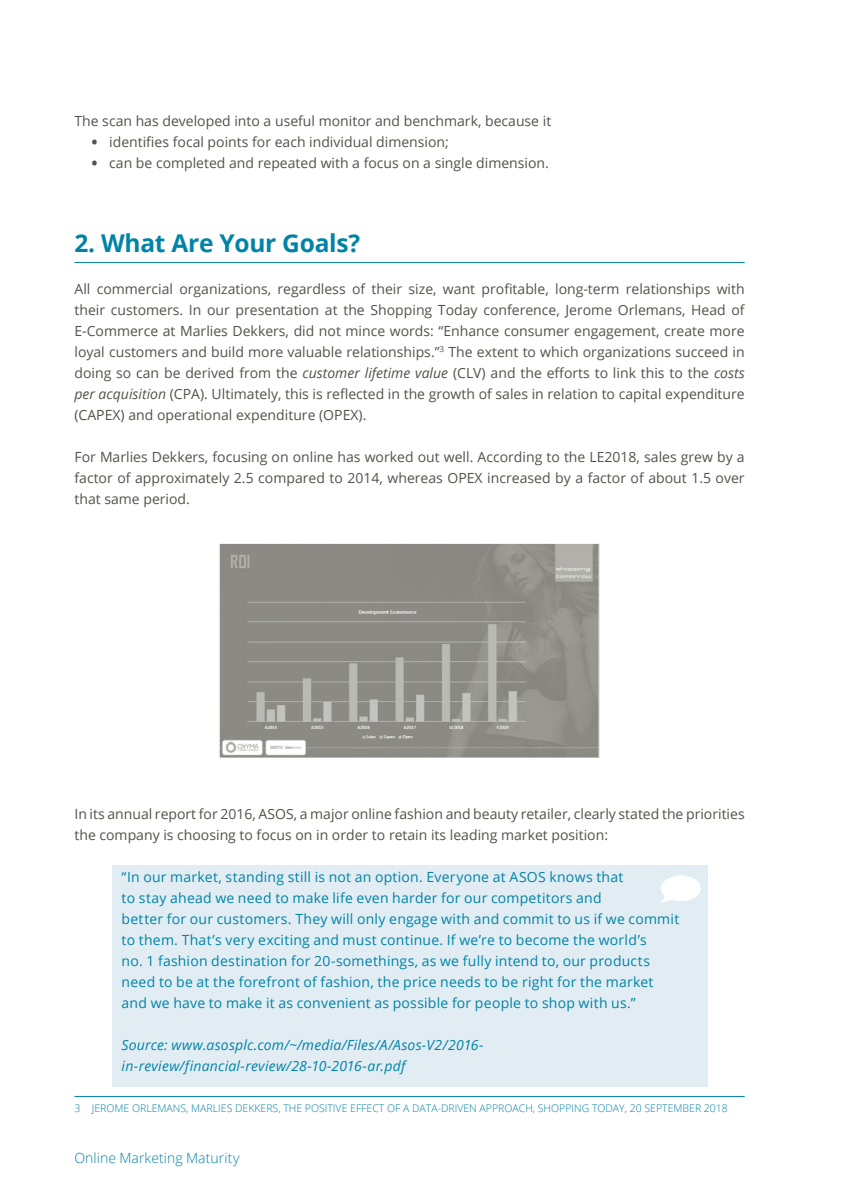
<style>
.page{position:relative;width:844px;height:1191px;background:#fff}
.page>*{position:absolute;margin:0;border:0;box-sizing:border-box;transform-origin:0 0}
.t1{font:700 24.5px "Open Sans";letter-spacing:-.01em;color:#0083a7}
.t2{font:14px/21px "Open Sans";color:#535249;text-align:justify}
.t3{font:14px/21px "Open Sans";letter-spacing:.015em;color:#0083a7}
.t4{font:italic 14px/21px "Open Sans";letter-spacing:.015em;color:#0083a7}
.t5{font:300 14px "Open Sans";letter-spacing:.005em;color:#0083a7}
.t6{font:300 10.5px "Open Sans";color:#0083a7}
.s1{font-weight:800}
.s2{font-style:italic}
</style>
<div class="page">
<hr style="left:74px;top:262px;width:670px;height:1px;background:#0083a7">
<img style="left:219px;top:543px;width:381px;height:215px">
<div style="left:112px;top:864px;width:595px;height:222px;background:#e1edf3"></div>
<svg style="left:660px;top:875px;width:40px;height:28px"></svg>
<hr style="left:74px;top:1096px;width:670px;height:1px;background:#0083a7">
<p class="t2" style="left:74px;top:110px;width:478px">The scan has developed into a useful monitor and benchmark, because it</p>
<p class="t2" style="left:92px;top:131px;width:358px"><span class="s1">•</span> identifies focal points for each individual dimension;</p>
<p class="t2" style="left:92px;top:152px;width:458px"><span class="s1">•</span> can be completed and repeated with a focus on a single dimension.</p>
<h1 class="t1" style="left:74px;top:226px;width:287px">2. What Are Your Goals?</h1>
<p class="t2" style="left:74px;top:278px;width:671px">All commercial organizations, regardless of their size, want profitable, long-term relationships with their customers. In our presentation at the Shopping Today conference, Jerome Orlemans, Head of E-Commerce at Marlies Dekkers, did not mince words: “Enhance consumer engagement, create more loyal customers and build more valuable relationships.”<sup>3</sup> The extent to which organizations succeed in doing so can be derived from the <span class="s2">customer lifetime value</span> (CLV) and the efforts to link this to the <span class="s2">costs per acquisition</span> (CPA). Ultimately, this is reflected in the growth of sales in relation to capital expenditure (CAPEX) and operational expenditure (OPEX).</p>
<p class="t2" style="left:74px;top:446px;width:671px">For Marlies Dekkers, focusing on online has worked out well. According to the LE2018, sales grew by a factor of approximately 2.5 compared to 2014, whereas OPEX increased by a factor of about 1.5 over that same period.</p>
<p class="t2" style="left:74px;top:803px;width:671px">In its annual report for 2016, ASOS, a major online fashion and beauty retailer, clearly stated the priorities the company is choosing to focus on in order to retain its leading market position:</p>
<p class="t3" style="left:122px;top:866px;width:559px">“In our market, standing still is not an option. Everyone at ASOS knows that<br>to stay ahead we need to make life even harder for our competitors and<br>better for our customers. They will only engage with and commit to us if we commit to them. That’s very exciting and must continue. If we’re to become the world’s<br>no. 1 fashion destination for 20-somethings, as we fully intend to, our products need to be at the forefront of fashion, the price needs to be right for the market and we have to make it as convenient as possible for people to shop with us.”</p>
<p class="t4" style="left:122px;top:1034px;width:363px">Source: www.asosplc.com/~/media/Files/A/Asos-V2/2016- in-review/financial-review/28-10-2016-ar.pdf</p>
<p class="t6" style="left:74px;top:1100px;width:654px">3 JEROME ORLEMANS, MARLIES DEKKERS, THE POSITIVE EFFECT OF A DATA-DRIVEN APPROACH, SHOPPING TODAY, 20 SEPTEMBER 2018</p>
<p class="t5" style="left:74px;top:1148px;width:167px">Online Marketing Maturity</p>
</div>
